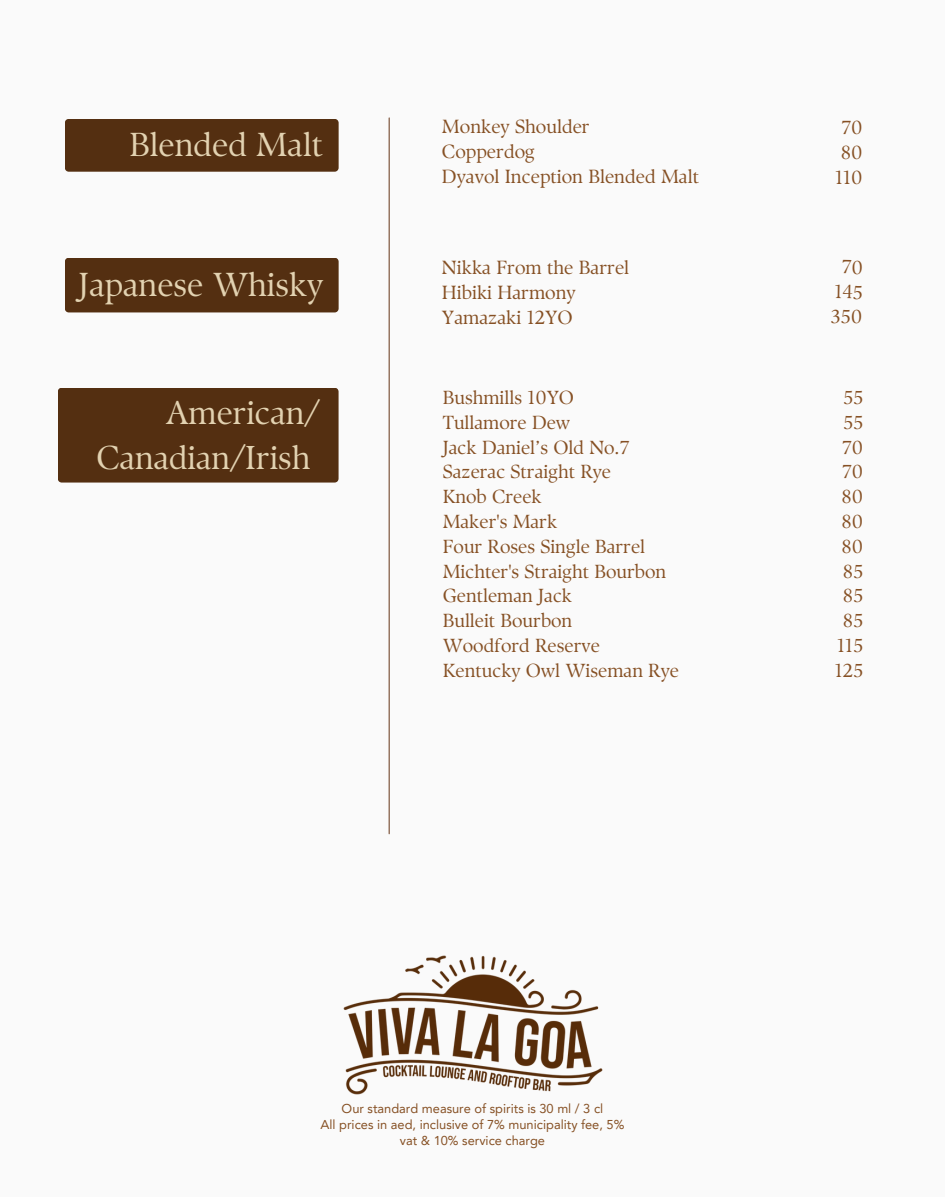
<style>
.page{position:relative;width:945px;height:1197px;background:#fafafa}
.page>*{position:absolute;margin:0;border:0;box-sizing:border-box;transform-origin:0 0}
.t1{font:33.25px "TY Serif D";color:#e2d2b1}
.t2{font:33.07px/45.1px "TY Serif D";color:#e2d2b1;text-align:right}
.t3{font:19.07px/24.8px "TY Serif D";color:#865024}
.t4{font:18.9px/24.8px "TY Serif D";color:#865024;text-align:center}
.t5{font:12.78px/16.1px "Avenir LT Pro";color:#865024;text-align:center}
</style>
<div class="page">
<hr style="left:389px;top:118px;width:1px;height:716px;background:#88634c">
<div style="left:65px;top:119px;width:274px;height:53px;background:#542f11;border-radius:4px"></div>
<div style="left:65px;top:258px;width:274px;height:54px;background:#542f11;border-radius:4px"></div>
<img style="left:343px;top:955px;width:260px;height:140px">
<div style="left:58px;top:388px;width:281px;height:95px;background:#542f11"></div>
<h2 class="t1" style="left:129px;top:125px;width:195px">Blended Malt</h2>
<h2 class="t1" style="left:79px;top:265px;width:246px">Japanese Whisky</h2>
<h1 class="t3" style="left:442px;top:114px;width:259px">Monkey Shoulder<br>Copperdog<br>Dyavol Inception Blended Malt</h1>
<h1 class="t3" style="left:442px;top:255px;width:189px">Nikka From the Barrel<br>Hibiki Harmony<br>Yamazaki 12YO</h1>
<h2 class="t2" style="left:96px;top:390px;width:225px">American/<br>Canadian/Irish</h2>
<p class="t4" style="left:443px;top:385px;width:238px;text-align:left">Bushmills 10YO<br>Tullamore Dew<br>Jack Daniel’s Old No.7<br>Sazerac Straight Rye<br>Knob Creek<br>Maker's Mark<br>Four Roses Single Barrel<br>Michter's Straight Bourbon<br>Gentleman Jack<br>Bulleit Bourbon<br>Woodford Reserve<br>Kentucky Owl Wiseman Rye</p>
<h1 class="t3" style="left:835px;top:115px;width:29px;text-align:center">70<br>80<br>110</h1>
<p class="t3" style="left:832px;top:254px;width:33px;text-align:center;rotate:1deg">70<br>145<br>350</p>
<h2 class="t4" style="left:835px;top:385px;width:30px">55<br>55<br>70<br>70<br>80<br>80<br>80<br>85<br>85<br>85<br>115<br>125</h2>
<h2 class="t5" style="left:342px;top:1102px;width:263px">Our standard measure of spirits is 30 ml / 3 cl</h2>
<h2 class="t5" style="left:320px;top:1118px;width:305px">All prices in aed, inclusive of 7% municipality fee, 5% vat &amp; 10% service charge</h2>
</div>
